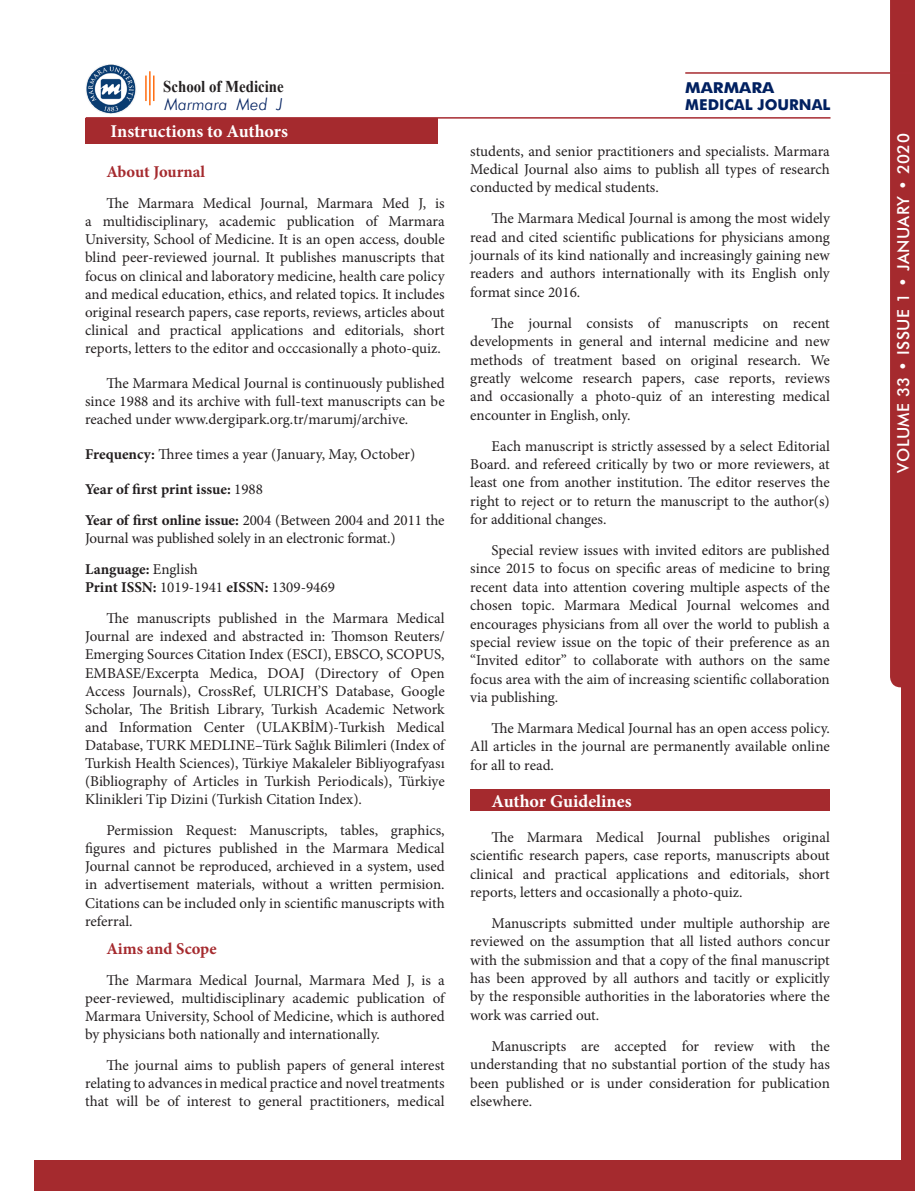
<style>
.page{position:relative;width:915px;height:1191px;background:#fff}
.page>*{position:absolute;margin:0;border:0;box-sizing:border-box;transform-origin:0 0}
.t1{font:700 18px "Minion Pro";color:#fff}
.t2{font:500 16.5px "Futura BT";letter-spacing:.03em;color:#fff}
.t3{font:700 16.5px "Minion Pro";color:#a52a2e}
.TabloTxt{font:700 16.5px "Times New Roman";color:#231f20;scale:.9 1}
.TabloTxt-2{font:italic 300 16.5px "Futura BT";color:#002060}
.Mnormal_tr{font:15px/18.3px "Minion Pro";letter-spacing:-.005em;color:#231f20;text-align:justify}
.Mnormal_tr-2{font:700 15px/18.1px "Minion Pro";color:#231f20}
.TabloTxt-3{font:700 15px/16.5px "Futura BT";color:#002060;scale:1.12 1}
.s1{font-weight:700}
.s2{font-weight:400}
</style>
<div class="page">
<div style="left:35px;top:1160px;width:879px;height:31px;background:#a52a2e"></div>
<div style="left:890px;top:0;width:24px;height:687px;background:#a52a2e"></div>
<div style="left:901px;top:663px;width:13px;height:519px;background:#a52a2e"></div>
<img style="left:86px;top:64px;width:50px;height:50px">
<hr style="left:149px;top:71px;width:1px;height:34px;background:#ff6d10">
<hr style="left:145px;top:76px;width:2px;height:25px;background:#ff6d10">
<svg style="left:153px;top:76px;width:1px;height:25px"></svg>
<hr style="left:86px;top:117px;width:744px;height:2px;background:#a72b30">
<hr style="left:685px;top:72px;width:229px;height:2px;background:#a72b30">
<div style="left:470px;top:789px;width:359px;height:22px;background:#a52a2e"></div>
<div style="left:85px;top:118px;width:352px;height:26px;background:#a52a2e"></div>
<p class="TabloTxt" style="left:163px;top:75px;width:135px">School of Medicine</p>
<p class="TabloTxt-2" style="left:164px;top:94px;width:120px">Marmara Med J</p>
<h2 class="t1" style="left:111px;top:119px;width:179px">Instructions to Authors</h2>
<h2 class="t3" style="left:106px;top:160px;width:100px">About Journal</h2>
<p class="Mnormal_tr" style="left:85px;top:194px;width:361px;text-indent:21px">The Marmara Medical Journal, Marmara Med J, is a multidisciplinary, academic publication of Marmara University, School of Medicine. It is an open access, double blind peer-reviewed journal. It publishes manuscripts that focus on clinical and laboratory medicine, health care policy and medical education, ethics, and related topics. It includes original research papers, case reports, reviews, articles about clinical and practical applications and editorials, short reports, letters to the editor and occcasionally a photo-quiz.</p>
<p class="Mnormal_tr" style="left:85px;top:374px;width:361px;text-indent:21px">The Marmara Medical Journal is continuously published since 1988 and its archive with full-text manuscripts can be reached under www.dergipark.org.tr/marumj/archive.</p>
<p class="Mnormal_tr" style="left:85px;top:445px;width:331px"><span class="s1">Frequency:</span> Three times a year (January, May, October)</p>
<p class="Mnormal_tr-2" style="left:85px;top:480px;width:179px">Year of first print issue: <span class="s2">1988</span></p>
<p class="Mnormal_tr" style="left:85px;top:511px;width:361px"><span class="s1">Year of first online issue:</span> 2004 (Between 2004 and 2011 the<br>Journal was published solely in an electronic format.)</p>
<p class="Mnormal_tr-2" style="left:85px;top:560px;width:251px">Language: <span class="s2">English<br></span>Print ISSN: <span class="s2">1019-1941</span> eISSN: <span class="s2">1309-9469</span></p>
<p class="Mnormal_tr" style="left:85px;top:609px;width:361px;text-indent:21px">The manuscripts published in the Marmara Medical Journal are indexed and abstracted in: Thomson Reuters/ Emerging Sources Citation Index (ESCI), EBSCO, SCOPUS, EMBASE/Excerpta Medica, DOAJ (Directory of Open Access Journals), CrossRef, ULRICH’S Database, Google Scholar, The British Library, Turkish Academic Network and Information Center (ULAKBİM)-Turkish Medical Database, TURK MEDLINE–Türk Sağlık Bilimleri (Index of Turkish Health Sciences), Türkiye Makaleler Bibliyografyası (Bibliography of Articles in Turkish Periodicals), Türkiye Klinikleri Tip Dizini (Turkish Citation Index).</p>
<p class="Mnormal_tr" style="left:85px;top:821px;width:361px;text-indent:21px">Permission Request: Manuscripts, tables, graphics, figures and pictures published in the Marmara Medical Journal cannot be reproduced, archieved in a system, used in advertisement materials, without a written permision.<br>Citations can be included only in scientific manuscripts with referral.</p>
<h2 class="t3" style="left:106px;top:936px;width:112px">Aims and Scope</h2>
<p class="Mnormal_tr" style="left:85px;top:970px;width:361px;text-indent:21px">The Marmara Medical Journal, Marmara Med J, is a peer-reviewed, multidisciplinary academic publication of Marmara University, School of Medicine, which is authored by physicians both nationally and internationally.</p>
<p class="Mnormal_tr" style="left:85px;top:1056px;width:361px;text-indent:21px">The journal aims to publish papers of general interest relating to advances in medical practice and novel treatments that will be of interest to general practitioners, medical</p>
<p class="TabloTxt-3" style="left:685px;top:80px;width:131px">MARMARA<br>MEDICAL JOURNAL</p>
<p class="Mnormal_tr" style="left:470px;top:142px;width:361px">students, and senior practitioners and specialists. Marmara Medical Journal also aims to publish all types of research conducted by medical students.</p>
<p class="Mnormal_tr" style="left:470px;top:209px;width:361px;text-indent:21px">The Marmara Medical Journal is among the most widely read and cited scientific publications for physicians among journals of its kind nationally and increasingly gaining new readers and authors internationally with its English only format since 2016.</p>
<p class="Mnormal_tr" style="left:470px;top:314px;width:361px;text-indent:21px">The journal consists of manuscripts on recent developments in general and internal medicine and new methods of treatment based on original research. We greatly welcome research papers, case reports, reviews and occasionally a photo-quiz of an interesting medical encounter in English, only.</p>
<p class="Mnormal_tr" style="left:470px;top:437px;width:361px;text-indent:21px">Each manuscript is strictly assessed by a select Editorial Board. and refereed critically by two or more reviewers, at least one from another institution. The editor reserves the right to reject or to return the manuscript to the author(s) for additional changes.</p>
<p class="Mnormal_tr" style="left:470px;top:541px;width:361px;text-indent:21px">Special review issues with invited editors are published since 2015 to focus on specific areas of medicine to bring recent data into attention covering multiple aspects of the chosen topic. Marmara Medical Journal welcomes and encourages physicians from all over the world to publish a special review issue on the topic of their preference as an “Invited editor” to collaborate with authors on the same focus area with the aim of increasing scientific collaboration via publishing.</p>
<p class="Mnormal_tr" style="left:470px;top:719px;width:361px;text-indent:21px">The Marmara Medical Journal has an open access policy.<br>All articles in the journal are permanently available online for all to read.</p>
<h2 class="t1" style="left:491px;top:788px;width:141px">Author Guidelines</h2>
<p class="Mnormal_tr" style="left:470px;top:828px;width:361px;text-indent:21px">The Marmara Medical Journal publishes original scientific research papers, case reports, manuscripts about clinical and practical applications and editorials, short reports, letters and occasionally a photo-quiz.</p>
<p class="Mnormal_tr" style="left:470px;top:914px;width:361px;text-indent:21px">Manuscripts submitted under multiple authorship are reviewed on the assumption that all listed authors concur with the submission and that a copy of the final manuscript has been approved by all authors and tacitly or explicitly by the responsible authorities in the laboratories where the work was carried out.</p>
<p class="Mnormal_tr" style="left:470px;top:1037px;width:361px;text-indent:21px">Manuscripts are accepted for review with the understanding that no substantial portion of the study has been published or is under consideration for publication elsewhere.</p>
<p class="t2" style="left:892px;top:472px;width:341px;rotate:-90deg">VOLUME 33 • ISSUE 1 • JANUARY • 2020</p>
</div>
